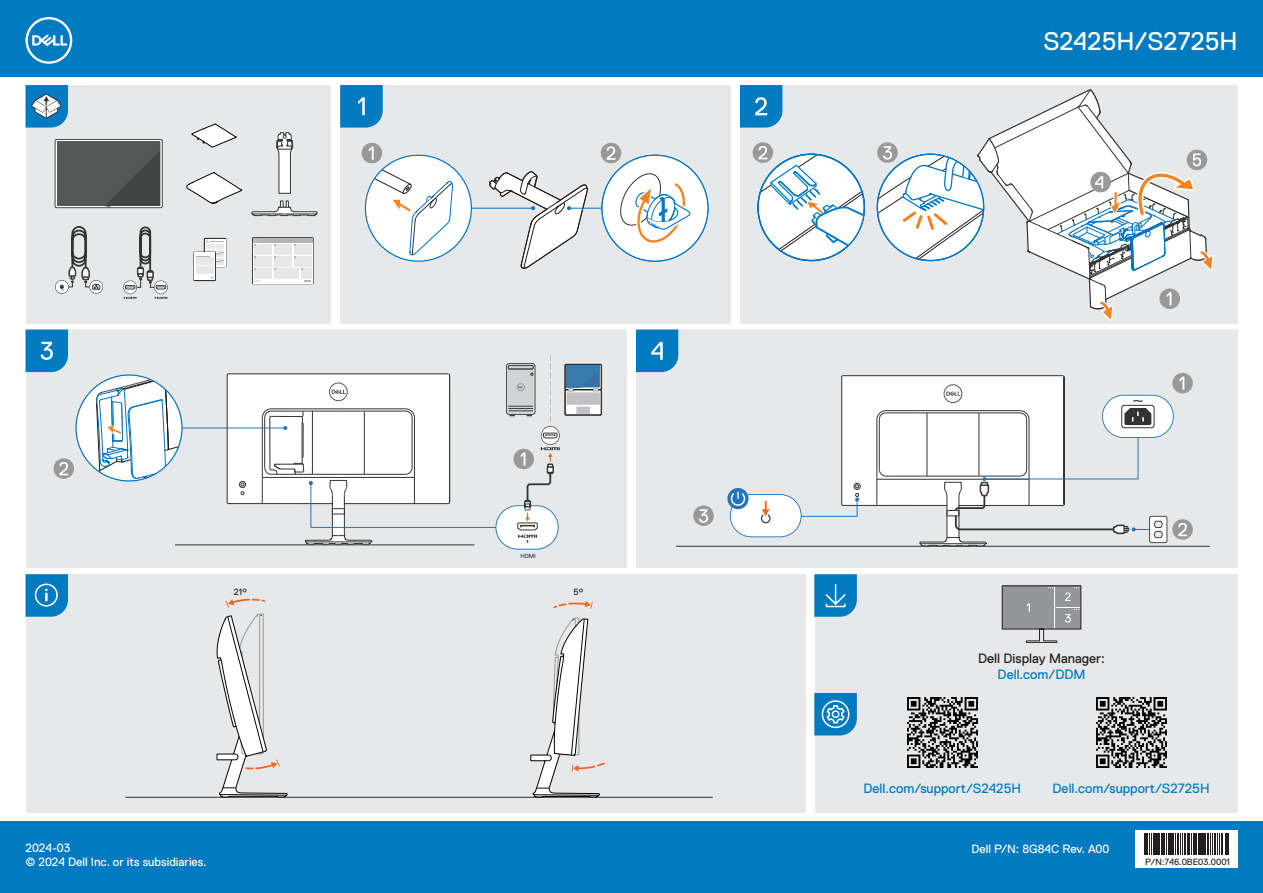
<style>
.page{position:relative;width:1263px;height:893px;background:#fff}
.page>*{position:absolute;margin:0;border:0;box-sizing:border-box;transform-origin:0 0}
.t1{font:25.5px "Dell Replica";color:#fff}
.t2{font:13.5px "Dell Replica";color:#007bc2}
.t3{font:13.5px "Dell Replica";color:#231f20}
.t4{font:12px/14.4px "Dell Replica";color:#fff}
.t5{font:9px "Dell Replica";color:#231f20}
.t6{font:6px "Dell Replica";color:#323333}
.t7{font:900 4.2px "Arial";color:#231f20}
</style>
<div class="page">
<div style="left:26px;top:85px;width:1211px;height:238px;background:#e7e8e9"></div>
<div style="left:26px;top:330px;width:1211px;height:238px;background:#e7e8e9"></div>
<div style="left:26px;top:574px;width:1211px;height:238px;background:#e7e8e9"></div>
<div style="left:0;top:0;width:1263px;height:77px;background:#007bc2"></div>
<div style="left:0;top:821px;width:1263px;height:72px;background:#007bc2"></div>
<svg style="left:26px;top:17px;width:46px;height:47px"></svg>
<div style="left:55px;top:280px;width:14px;height:14px;border:1px solid #323333;border-radius:50%"></div>
<div style="left:56px;top:281px;width:12px;height:12px;background:#fff;border-radius:50%"></div>
<div style="left:89px;top:280px;width:14px;height:14px;border:1px solid #323333;border-radius:50%"></div>
<svg style="left:90px;top:281px;width:13px;height:12px"></svg>
<div style="left:55px;top:139px;width:108px;height:69px;border:2px solid #323333"></div>
<div style="left:56px;top:140px;width:106px;height:67px;background:linear-gradient(to bottom,#bcbcbc,#bcbcbc)"></div>
<img style="left:57px;top:142px;width:103px;height:64px">
<div style="left:204px;top:238px;width:22px;height:29px;border:2px solid #323333"></div>
<div style="left:205px;top:239px;width:20px;height:27px;background:#fff"></div>
<div style="left:206px;top:258px;width:18px;height:7px;background:#e6e7e6"></div>
<div style="left:193px;top:252px;width:23px;height:29px;border:2px solid #323333"></div>
<div style="left:194px;top:253px;width:21px;height:27px;background:#fff"></div>
<svg style="left:196px;top:240px;width:28px;height:24px"></svg>
<div style="left:196px;top:258px;width:18px;height:7px;background:#e6e7e6"></div>
<div style="left:196px;top:266px;width:18px;height:8px;background:#e6e7e6"></div>
<svg style="left:26px;top:85px;width:42px;height:43px;background:#3c93c4"></svg>
<svg style="left:340px;top:85px;width:43px;height:43px;background:#1485c6"></svg>
<svg style="left:740px;top:85px;width:42px;height:43px;background:#1786c6"></svg>
<hr style="left:175px;top:545px;width:299px;height:1px;background:#323333">
<div style="left:332px;top:85px;width:8px;height:240px;background:#fff"></div>
<div style="left:731px;top:85px;width:9px;height:238px;background:#fff"></div>
<div style="left:627px;top:330px;width:9px;height:240px;background:#fff"></div>
<div style="left:1135px;top:830px;width:102px;height:37px;background:#fff"></div>
<div style="left:123px;top:281px;width:14px;height:13px;border:1px solid #323333;border-radius:50%"></div>
<svg style="left:124px;top:281px;width:12px;height:13px"></svg>
<div style="left:154px;top:281px;width:14px;height:13px;border:1px solid #323333;border-radius:50%"></div>
<svg style="left:155px;top:281px;width:12px;height:13px"></svg>
<svg style="left:124px;top:297px;width:12px;height:2px"></svg>
<svg style="left:155px;top:297px;width:12px;height:2px"></svg>
<svg style="left:125px;top:226px;width:41px;height:63px"></svg>
<div style="left:495px;top:505px;width:64px;height:45px;border:2px solid #2074bb;border-radius:21px"></div>
<div style="left:496px;top:506px;width:62px;height:43px;background:#fff;border-radius:21px"></div>
<div style="left:541px;top:426px;width:19px;height:19px;border:1px solid #323333;border-radius:50%"></div>
<div style="left:541px;top:427px;width:18px;height:17px;background:#fff;border-radius:50%"></div>
<svg style="left:543px;top:432px;width:15px;height:7px"></svg>
<svg style="left:26px;top:574px;width:42px;height:43px;background:#1484c5"></svg>
<div style="left:35px;top:584px;width:23px;height:22px;border:2px solid #fff;border-radius:50%"></div>
<hr style="left:125px;top:797px;width:588px;height:1px;background:#323333">
<svg style="left:553px;top:601px;width:40px;height:8px"></svg>
<div style="left:806px;top:574px;width:8px;height:240px;background:#fff"></div>
<div style="left:506px;top:363px;width:29px;height:52px;border:2px solid #414042;border-radius:2px"></div>
<div style="left:507px;top:364px;width:28px;height:50px;background:#d1d4d4;border-radius:2px"></div>
<div style="left:508px;top:365px;width:25px;height:4px;border:1px solid #414042"></div>
<svg style="left:517px;top:383px;width:8px;height:8px"></svg>
<svg style="left:509px;top:406px;width:24px;height:10px"></svg>
<svg style="left:26px;top:330px;width:42px;height:42px;background:#1585c6"></svg>
<svg style="left:636px;top:330px;width:42px;height:42px;background:#1485c6"></svg>
<svg style="left:60px;top:226px;width:40px;height:65px"></svg>
<svg style="left:216px;top:599px;width:72px;height:214px"></svg>
<svg style="left:530px;top:617px;width:75px;height:196px"></svg>
<hr style="left:676px;top:546px;width:534px;height:1px;background:#323333">
<div style="left:730px;top:494px;width:72px;height:43px;border:2px solid #2075bb;border-radius:21px"></div>
<div style="left:731px;top:495px;width:70px;height:41px;background:#fff;border-radius:21px"></div>
<div style="left:761px;top:514px;width:9px;height:9px;border:1px solid #323333;border-radius:50%"></div>
<svg style="left:761px;top:500px;width:10px;height:18px"></svg>
<svg style="left:727px;top:488px;width:21px;height:21px"></svg>
<svg style="left:729px;top:492px;width:16px;height:16px"></svg>
<svg style="left:814px;top:693px;width:43px;height:42px;background:#2d92cc"></svg>
<svg style="left:814px;top:574px;width:43px;height:43px;background:#1b88c7"></svg>
<svg style="left:1002px;top:586px;width:79px;height:57px"></svg>
<div style="left:752px;top:142px;width:21px;height:21px;background:#999;border-radius:50%"></div>
<svg style="left:758px;top:146px;width:106px;height:115px"></svg>
<svg style="left:191px;top:123px;width:46px;height:25px"></svg>
<svg style="left:186px;top:172px;width:56px;height:32px"></svg>
<img style="left:907px;top:697px;width:70px;height:71px">
<img style="left:1096px;top:697px;width:70px;height:71px">
<div style="left:513px;top:449px;width:21px;height:20px;background:#999;border-radius:50%"></div>
<svg style="left:517px;top:447px;width:43px;height:91px"></svg>
<svg style="left:564px;top:363px;width:39px;height:53px;background:#90a2b2"></svg>
<img style="left:566px;top:366px;width:34px;height:7px">
<svg style="left:550px;top:355px;width:1px;height:67px"></svg>
<hr style="left:182px;top:428px;width:103px;height:1px;background:#2074bb">
<div style="left:53px;top:458px;width:21px;height:21px;background:#999;border-radius:50%"></div>
<svg style="left:59px;top:462px;width:9px;height:13px"></svg>
<div style="left:76px;top:375px;width:106px;height:106px;background:#fff;border-radius:50%"></div>
<svg style="left:96px;top:375px;width:87px;height:106px"></svg>
<svg style="left:1144px;top:833px;width:85px;height:22px"></svg>
<div style="left:1103px;top:396px;width:70px;height:41px;background:#fff;border-radius:21px"></div>
<div style="left:1172px;top:373px;width:21px;height:20px;background:#999;border-radius:50%"></div>
<svg style="left:1179px;top:377px;width:5px;height:13px"></svg>
<div style="left:1172px;top:519px;width:21px;height:21px;background:#999;border-radius:50%"></div>
<svg style="left:1178px;top:523px;width:9px;height:13px"></svg>
<div style="left:601px;top:143px;width:20px;height:20px;background:#999;border-radius:50%"></div>
<div style="left:362px;top:143px;width:20px;height:20px;background:#999;border-radius:50%"></div>
<div style="left:602px;top:155px;width:106px;height:106px;background:#fff;border-radius:50%"></div>
<svg style="left:607px;top:143px;width:86px;height:102px"></svg>
<hr style="left:471px;top:208px;width:62px;height:1px;background:#0074c7">
<svg style="left:489px;top:171px;width:99px;height:98px"></svg>
<hr style="left:569px;top:208px;width:33px;height:1px;background:#0074c7">
<div style="left:365px;top:155px;width:106px;height:106px;background:#fff;border-radius:50%"></div>
<svg style="left:800px;top:375px;width:368px;height:172px"></svg>
<div style="left:693px;top:505px;width:21px;height:21px;background:#999;border-radius:50%"></div>
<svg style="left:699px;top:509px;width:9px;height:14px"></svg>
<div style="left:252px;top:237px;width:62px;height:47px;border:2px solid #323333"></div>
<svg style="left:253px;top:243px;width:60px;height:40px"></svg>
<svg style="left:304px;top:280px;width:7px;height:2px"></svg>
<svg style="left:254px;top:280px;width:7px;height:2px"></svg>
<div style="left:253px;top:238px;width:60px;height:5px;background:#b3b3b3"></div>
<div style="left:274px;top:244px;width:18px;height:11px;background:#e6e7e6"></div>
<div style="left:294px;top:244px;width:17px;height:11px;background:#e6e7e6"></div>
<div style="left:254px;top:244px;width:18px;height:11px;background:#e6e7e6"></div>
<svg style="left:254px;top:239px;width:3px;height:7px"></svg>
<div style="left:274px;top:256px;width:18px;height:11px;background:#e6e7e6"></div>
<div style="left:294px;top:256px;width:17px;height:11px;background:#e6e7e6"></div>
<div style="left:254px;top:256px;width:18px;height:11px;background:#e6e7e6"></div>
<div style="left:274px;top:269px;width:24px;height:10px;background:#e6e7e6"></div>
<div style="left:301px;top:269px;width:10px;height:10px;background:#e6e7e6"></div>
<div style="left:254px;top:269px;width:18px;height:10px;background:#e6e7e6"></div>
<svg style="left:251px;top:132px;width:67px;height:84px"></svg>
<svg style="left:877px;top:88px;width:336px;height:233px"></svg>
<svg style="left:226px;top:373px;width:277px;height:172px"></svg>
<svg style="left:365px;top:146px;width:88px;height:110px"></svg>
<p class="t7" style="left:526px;top:539px;width:4px">1</p>
<p class="t6" style="left:520px;top:553px;width:17px">HDMI</p>
<p class="t5" style="left:234px;top:587px;width:15px">21°</p>
<p class="t5" style="left:573px;top:587px;width:12px">5°</p>
<h1 class="t1" style="left:1043px;top:27px;width:196px">S2425H/S2725H</h1>
<p class="t3" style="left:978px;top:651px;width:129px">Dell Display Manager:</p>
<p class="t2" style="left:998px;top:667px;width:89px">Dell.com/DDM</p>
<p class="t2" style="left:863px;top:781px;width:159px">Dell.com/support/S2425H</p>
<p class="t2" style="left:1052px;top:781px;width:159px">Dell.com/support/S2725H</p>
<p class="t4" style="left:26px;top:840px;width:183px">2024-03<br>© 2024 Dell Inc. or its subsidiaries.</p>
<p class="t4" style="left:971px;top:842px;width:139px">Dell P/N: 8G84C Rev. A00</p>
<p class="t5" style="left:1145px;top:856px;width:86px">P/N:746.0BE03.0001</p>
</div>
